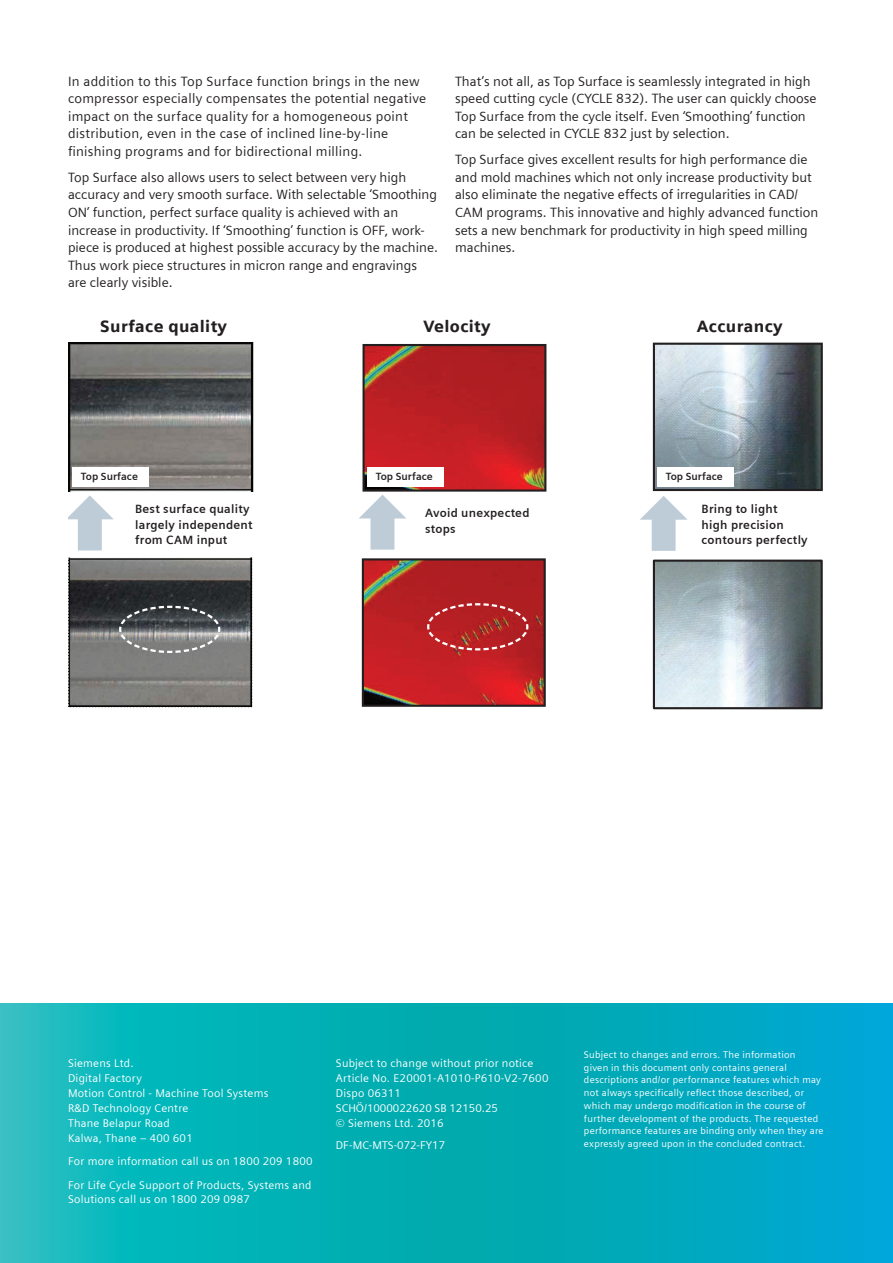
<style>
.page{position:relative;width:893px;height:1263px;background:#fff}
.page>*{position:absolute;margin:0;border:0;box-sizing:border-box;transform-origin:0 0}
.t1{font:900 16.5px "Siemens Sans";letter-spacing:.02em;color:#231f20}
.t2{font:13.5px/17.5px "Siemens Sans";color:#231f20}
.t3{font:13.5px/17.5px "Siemens Sans";letter-spacing:.02em;color:#231f20}
.t4{font:700 12px/15.6px "Siemens Sans";letter-spacing:.02em;color:#231f20}
._04__Marginals_7_5pt{font:11.25px/14.9px "Siemens Sans";letter-spacing:.02em;color:#fff}
._04__Marginals_7_5pt-2{font:11.25px "Siemens Sans";color:#fff}
.t5{font:700 10.5px "Siemens Sans";color:#231f20}
._04__Marginals_6_5pt{font:9.75px/12.8px "Siemens Sans";letter-spacing:.025em;color:#fff}
</style>
<div class="page">
<svg style="left:0;top:1003px;width:893px;height:260px;background:#04aebb"></svg>
<img style="left:68px;top:342px;width:185px;height:149px">
<img style="left:365px;top:561px;width:178px;height:143px">
<div style="left:362px;top:558px;width:184px;height:149px;border:2px solid #231f20"></div>
<img style="left:365px;top:347px;width:178px;height:142px">
<div style="left:362px;top:344px;width:184px;height:148px;border:2px solid #231f20"></div>
<img style="left:70px;top:559px;width:181px;height:147px">
<div style="left:68px;top:557px;width:185px;height:151px;border:1px dashed #fff"></div>
<svg style="left:68px;top:495px;width:46px;height:55px"></svg>
<svg style="left:359px;top:495px;width:47px;height:55px"></svg>
<svg style="left:640px;top:496px;width:48px;height:55px"></svg>
<img style="left:656px;top:563px;width:164px;height:143px">
<div style="left:653px;top:560px;width:170px;height:149px;border:2px solid #231f20"></div>
<img style="left:656px;top:346px;width:164px;height:142px">
<div style="left:653px;top:343px;width:170px;height:148px;border:2px solid #231f20"></div>
<div style="left:72px;top:468px;width:77px;height:19px;background:#fff"></div>
<div style="left:367px;top:468px;width:77px;height:19px;background:#fff"></div>
<div style="left:657px;top:468px;width:77px;height:19px;background:#fff"></div>
<svg style="left:426px;top:602px;width:103px;height:50px;background:#b83031"></svg>
<svg style="left:118px;top:605px;width:104px;height:49px;background:#6d7071"></svg>
<p class="t3" style="left:68px;top:72px;width:360px">In addition to this Top Surface function brings in the new compressor especially compensates the potential negative impact on the surface quality for a homogeneous point distribution, even in the case of inclined line-by-line finishing programs and for bidirectional milling.</p>
<p class="t2" style="left:68px;top:168px;width:371px">Top Surface also allows users to select between very high accuracy and very smooth surface. With selectable ‘Smoothing ON’ function, perfect surface quality is achieved with an increase in productivity. If ‘Smoothing’ function is OFF, work&shy;piece is produced at highest possible accuracy by the machine.<br>Thus work piece structures in micron range and engravings are clearly visible.</p>
<p class="t2" style="left:455px;top:72px;width:363px">That’s not all, as Top Surface is seamlessly integrated in high speed cutting cycle (CYCLE 832). The user can quickly choose Top Surface from the cycle itself. Even ‘Smoothing’ function can be selected in CYCLE 832 just by selection.</p>
<p class="t2" style="left:455px;top:151px;width:365px">Top Surface gives excellent results for high performance die and mold machines which not only increase productivity but also eliminate the negative effects of irregularities in CAD/ CAM programs. This innovative and highly advanced function sets a new benchmark for productivity in high speed milling machines.</p>
<p class="t1" style="left:100px;top:316px;width:128px">Surface quality</p>
<p class="t1" style="left:424px;top:316px;width:69px">Velocity</p>
<p class="t1" style="left:697px;top:316px;width:87px">Accurancy</p>
<p class="t5" style="left:81px;top:471px;width:59px">Top Surface</p>
<p class="t5" style="left:376px;top:471px;width:59px">Top Surface</p>
<p class="t5" style="left:666px;top:471px;width:59px">Top Surface</p>
<p class="t4" style="left:135px;top:501px;width:119px">Best surface quality largely independent from CAM input</p>
<p class="t4" style="left:425px;top:505px;width:106px">Avoid unexpected stops</p>
<p class="t4" style="left:702px;top:501px;width:108px">Bring to light<br>high precision contours perfectly</p>
<p class="_04__Marginals_7_5pt" style="left:68px;top:1056px;width:67px">Siemens Ltd.</p>
<p class="_04__Marginals_7_5pt" style="left:68px;top:1071px;width:75px">Digital Factory</p>
<p class="_04__Marginals_7_5pt" style="left:68px;top:1086px;width:202px">Motion Control - Machine Tool Systems</p>
<p class="_04__Marginals_7_5pt" style="left:68px;top:1101px;width:122px">R&amp;D Technology Centre</p>
<p class="_04__Marginals_7_5pt" style="left:68px;top:1116px;width:103px">Thane Belapur Road</p>
<p class="_04__Marginals_7_5pt" style="left:68px;top:1130px;width:126px">Kalwa, Thane – 400 601</p>
<p class="_04__Marginals_7_5pt" style="left:68px;top:1154px;width:246px">For more information call us on 1800 209 1800</p>
<p class="_04__Marginals_7_5pt" style="left:68px;top:1177px;width:245px">For Life Cycle Support of Products, Systems and</p>
<p class="_04__Marginals_7_5pt" style="left:68px;top:1192px;width:184px">Solutions call us on 1800 209 0987</p>
<p class="_04__Marginals_7_5pt" style="left:336px;top:1056px;width:214px">Subject to change without prior notice<br>Article No. E20001-A1010-P610-V2-7600<br>Dispo 06311<br>SCHÖ/1000022620 SB 12150.25<br>© Siemens Ltd. 2016</p>
<p class="_04__Marginals_7_5pt-2" style="left:336px;top:1139px;width:111px">DF-MC-MTS-072-FY17</p>
<p class="_04__Marginals_6_5pt" style="left:584px;top:1048px;width:241px">Subject to changes and errors. The information<br>given in this document only contains general descriptions and/or performance features which may not always specifically reflect those described, or which may undergo modification in the course of further development of the products. The requested performance features are binding only when they are expressly agreed upon in the concluded contract.</p>
</div>
